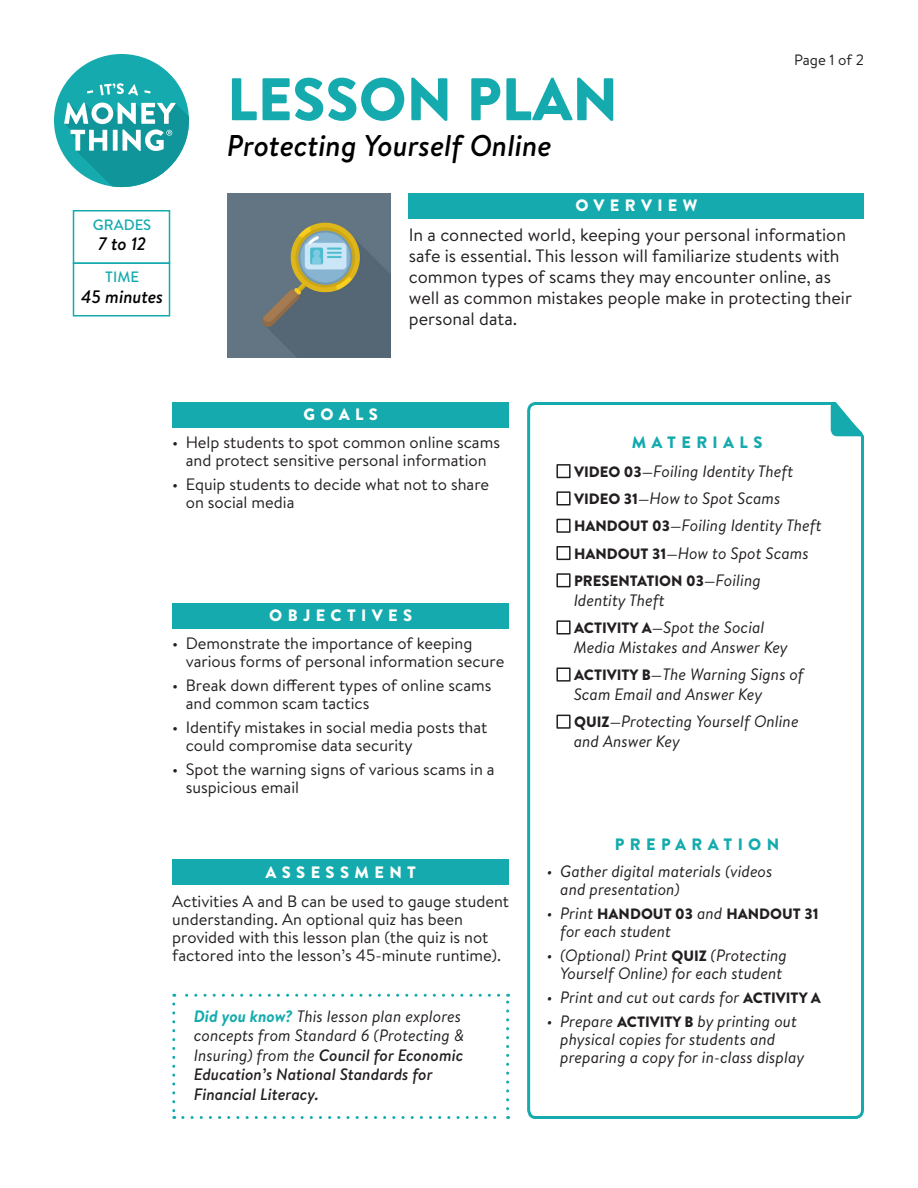
<style>
.page{position:relative;width:918px;height:1188px;background:#fff}
.page>*{position:absolute;margin:0;border:0;box-sizing:border-box;transform-origin:0 0}
.t1{font:900 60px "Brandon Text";color:#15abae}
.t2{font:italic 500 30px "Brandon Text";color:#000}
.Overview_Text{font:18px/21px "Brandon Text";color:#231f20}
.t3{font:italic 500 18px "Brandon Text";letter-spacing:-.005em;color:#000}
.Body_Copy{font:16.5px/18px "Brandon Text";color:#231f20}
.Did_You_Know__Text{font:italic 16.5px/18px "Brandon Text";color:#231f20}
.Materials{font:italic 16.5px/19.8px "Brandon Text";color:#231f20}
.Subhead_-_White{font:900 16.5px "Brandon Text";letter-spacing:.325em;color:#fff}
.Subhead_-_Magenta{font:900 16.5px "Brandon Text";letter-spacing:.325em;color:#15abae}
.Materials-2{font:900 15px "Brandon Text";color:#231f20}
.t4{font:500 15px "Brandon Text";color:#15abae}
.Page_Count{font:15px "Brandon Text";letter-spacing:-.005em;color:#231f20}
.s1{font-weight:700;color:#15abae}
.s2{font-weight:500}
.s3{font-weight:900;font-style:normal;font-size:15px}
.s4{font-weight:500;font-style:normal;font-size:15px}
.s5{font-weight:400;font-style:italic;font-size:16.5px}
</style>
<div class="page">
<svg style="left:527px;top:402px;width:337px;height:717px"></svg>
<svg style="left:831px;top:402px;width:33px;height:34px"></svg>
<img style="left:227px;top:193px;width:164px;height:164px">
<div style="left:556px;top:464px;width:15px;height:14px;border:2px solid #231f20"></div>
<div style="left:556px;top:491px;width:15px;height:15px;border:2px solid #231f20"></div>
<div style="left:556px;top:519px;width:15px;height:14px;border:2px solid #231f20"></div>
<div style="left:556px;top:546px;width:15px;height:14px;border:2px solid #231f20"></div>
<div style="left:556px;top:573px;width:15px;height:14px;border:2px solid #231f20"></div>
<div style="left:556px;top:620px;width:15px;height:14px;border:2px solid #231f20"></div>
<div style="left:556px;top:668px;width:15px;height:14px;border:2px solid #231f20"></div>
<div style="left:556px;top:715px;width:15px;height:14px;border:2px solid #231f20"></div>
<div style="left:172px;top:402px;width:337px;height:26px;background:#15abae"></div>
<div style="left:409px;top:193px;width:455px;height:26px;background:#15abae"></div>
<div style="left:172px;top:603px;width:337px;height:26px;background:#15abae"></div>
<div style="left:172px;top:860px;width:337px;height:25px;background:#15abae"></div>
<svg style="left:172px;top:1004px;width:3px;height:115px"></svg>
<svg style="left:183px;top:1116px;width:326px;height:3px"></svg>
<svg style="left:506px;top:994px;width:3px;height:115px"></svg>
<svg style="left:174px;top:994px;width:325px;height:3px"></svg>
<div style="left:73px;top:210px;width:97px;height:54px;border:2px solid #15abae"></div>
<div style="left:73px;top:262px;width:97px;height:54px;border:2px solid #15abae"></div>
<div style="left:54px;top:54px;width:135px;height:133px;background:#15abae;border-radius:50%"></div>
<svg style="left:100px;top:83px;width:38px;height:12px"></svg>
<svg style="left:87px;top:90px;width:6px;height:4px"></svg>
<svg style="left:144px;top:90px;width:7px;height:4px"></svg>
<svg style="left:64px;top:103px;width:125px;height:84px"></svg>
<p class="t4" style="left:93px;top:214px;width:60px">GRADES</p>
<p class="t3" style="left:98px;top:232px;width:49px">7 to 12</p>
<p class="t3" style="left:81px;top:285px;width:83px">45 minutes</p>
<p class="t4" style="left:105px;top:267px;width:35px">TIME</p>
<p class="t1" style="left:227px;top:57px;width:392px">LESSON PLAN</p>
<p class="t2" style="left:227px;top:125px;width:326px">Protecting Yourself Online</p>
<p class="Subhead_-_White" style="left:575px;top:194px;width:124px">OVERVIEW</p>
<p class="Page_Count" style="left:794px;top:49px;width:71px">Page 1 of 2</p>
<p class="Overview_Text" style="left:409px;top:223px;width:445px">In a connected world, keeping your personal information safe is essential. This lesson will familiarize students with common types of scams they may encounter online, as well as common mistakes people make in protecting their personal data.</p>
<p class="Subhead_-_White" style="left:303px;top:403px;width:76px">GOALS</p>
<p class="Body_Copy" style="left:172px;top:433px;width:329px;text-align:center">• Help students to spot common online scams and protect sensitive personal information</p>
<p class="Body_Copy" style="left:186px;top:475px;width:305px;text-indent:-14px">• Equip students to decide what not to share on social media</p>
<p class="Subhead_-_White" style="left:269px;top:604px;width:145px">OBJECTIVES</p>
<p class="Body_Copy" style="left:186px;top:634px;width:320px;text-indent:-14px">• Demonstrate the importance of keeping various forms of personal information secure</p>
<p class="Body_Copy" style="left:186px;top:676px;width:307px;text-indent:-14px">• Break down different types of online scams and common scam tactics</p>
<p class="Body_Copy" style="left:186px;top:718px;width:303px;text-indent:-14px">• Identify mistakes in social media posts that could compromise data security</p>
<p class="Body_Copy" style="left:186px;top:760px;width:310px;text-indent:-14px">• Spot the warning signs of various scams in a suspicious email</p>
<p class="Subhead_-_White" style="left:265px;top:860px;width:152px">ASSESSMENT</p>
<p class="Body_Copy" style="left:172px;top:892px;width:338px">Activities A and B can be used to gauge student understanding. An optional quiz has been provided with this lesson plan (the quiz is not factored into the lesson’s 45-minute runtime).</p>
<p class="Did_You_Know__Text" style="left:194px;top:1006px;width:272px;line-height:19.5px"><span class="s1">Did you know?</span> This lesson plan explores concepts from Standard 6 (Protecting &amp; Insuring) from the <span class="s2">Council for Economic Education’s National Standards for Financial Literacy.</span></p>
<p class="Subhead_-_Magenta" style="left:632px;top:430px;width:132px">MATERIALS</p>
<p class="Materials" style="left:574px;top:461px;width:221px"><span class="s3">VIDEO 03</span><span class="s4">—</span>Foiling Identity Theft</p>
<p class="Materials" style="left:574px;top:488px;width:208px"><span class="s3">VIDEO 31</span><span class="s4">—</span>How to Spot Scams</p>
<p class="Materials" style="left:574px;top:515px;width:249px"><span class="s3">HANDOUT 03</span><span class="s4">—</span>Foiling Identity Theft</p>
<p class="Materials" style="left:574px;top:542px;width:236px"><span class="s3">HANDOUT 31</span><span class="s4">—</span>How to Spot Scams</p>
<p class="Materials-2" style="left:574px;top:570px;width:188px">PRESENTATION 03<span class="s2">—</span><span class="s5">Foiling</span></p>
<p class="Materials" style="left:574px;top:590px;width:92px">Identity Theft</p>
<p class="Materials" style="left:574px;top:617px;width:216px"><span class="s3">ACTIVITY A</span><span class="s4">—</span>Spot the Social<br>Media Mistakes and Answer Key</p>
<p class="Materials" style="left:574px;top:664px;width:232px"><span class="s3">ACTIVITY B</span><span class="s4">—</span>The Warning Signs of<br>Scam Email and Answer Key</p>
<p class="Materials" style="left:574px;top:711px;width:226px"><span class="s3">QUIZ</span><span class="s4">—</span>Protecting Yourself Online and Answer Key</p>
<p class="Subhead_-_Magenta" style="left:615px;top:833px;width:166px">PREPARATION</p>
<p class="Did_You_Know__Text" style="left:560px;top:861px;width:214px;text-indent:-14px">• Gather digital materials (videos and presentation)</p>
<p class="Materials-2" style="left:547px;top:903px;width:273px"><span class="s5">• Print</span> HANDOUT 03 <span class="s5">and</span> HANDOUT 31</p>
<p class="Did_You_Know__Text" style="left:560px;top:921px;width:112px">for each student</p>
<p class="Did_You_Know__Text" style="left:547px;top:945px;width:242px;text-align:center">• (Optional) Print <span class="s3">QUIZ</span> (Protecting<br>Yourself Online) for each student</p>
<p class="Did_You_Know__Text" style="left:547px;top:987px;width:276px">• Print and cut out cards for <span class="s3">ACTIVITY A</span></p>
<p class="Did_You_Know__Text" style="left:560px;top:1011px;width:246px;text-indent:-14px">• Prepare <span class="s3">ACTIVITY B</span> by printing out physical copies for students and preparing a copy for in-class display</p>
</div>
